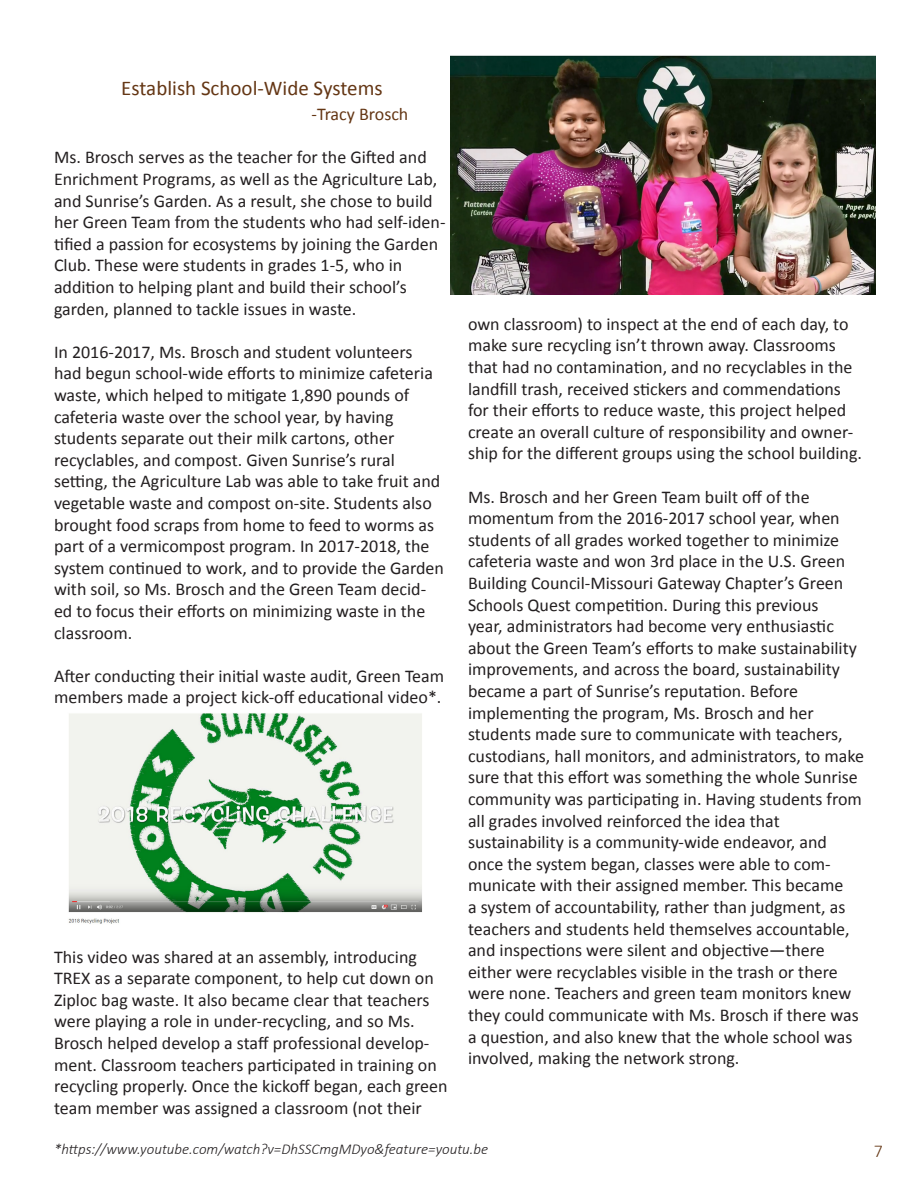
<style>
.page{position:relative;width:918px;height:1188px;background:#fff}
.page>*{position:absolute;margin:0;border:0;box-sizing:border-box;transform-origin:0 0}
.t1{font:21px "Calibri";color:#643614}
.t2{font:18px/21.6px "Calibri";color:#231f20}
.t3{font:18px "Calibri";color:#643614}
.t4{font:300 18px "Calibri";color:#643614}
.t5{font:italic 300 15px "Calibri";color:#231f20}
</style>
<div class="page">
<img style="left:68px;top:713px;width:354px;height:211px">
<img style="left:450px;top:55px;width:426px;height:240px">
<p class="t1" style="left:121px;top:75px;width:263px">Establish School-Wide Systems</p>
<p class="t3" style="left:312px;top:103px;width:98px">-Tracy Brosch</p>
<p class="t2" style="left:54px;top:147px;width:393px">Ms. Brosch serves as the teacher for the Gifted and Enrichment Programs, as well as the Agriculture Lab, and Sunrise’s Garden. As a result, she chose to build her Green Team from the students who had self-iden&shy;tified a passion for ecosystems by joining the Garden Club. These were students in grades 1-5, who in</p>
<p class="t2" style="left:54px;top:276px;width:354px">addition to helping plant and build their school’s</p>
<p class="t2" style="left:54px;top:298px;width:304px">garden, planned to tackle issues in waste.</p>
<p class="t2" style="left:54px;top:341px;width:392px">In 2016-2017, Ms. Brosch and student volunteers had begun school-wide efforts to minimize cafeteria waste, which helped to mitigate 1,890 pounds of cafeteria waste over the school year, by having students separate out their milk cartons, other recyclables, and compost. Given Sunrise’s rural setting, the Agriculture Lab was able to take fruit and vegetable waste and compost on-site. Students also brought food scraps from home to feed to worms as part of a vermicompost program. In 2017-2018, the system continued to work, and to provide the Garden with soil, so Ms. Brosch and the Green Team decid&shy;ed to focus their efforts on minimizing waste in the classroom.</p>
<p class="t2" style="left:54px;top:665px;width:392px">After conducting their initial waste audit, Green Team members made a project kick-off educational video*.</p>
<p class="t2" style="left:54px;top:946px;width:395px">This video was shared at an assembly, introducing TREX as a separate component, to help cut down on Ziploc bag waste. It also became clear that teachers were playing a role in under-recycling, and so Ms.<br>Brosch helped develop a staff professional develop&shy;ment. Classroom teachers participated in training on recycling properly. Once the kickoff began, each green team member was assigned a classroom (not their</p>
<p class="t2" style="left:468px;top:313px;width:396px">own classroom) to inspect at the end of each day, to make sure recycling isn’t thrown away. Classrooms that had no contamination, and no recyclables in the landfill trash, received stickers and commendations for their efforts to reduce waste, this project helped create an overall culture of responsibility and owner&shy;ship for the different groups using the school building.</p>
<p class="t2" style="left:468px;top:486px;width:343px">Ms. Brosch and her Green Team built off of the</p>
<p class="t2" style="left:468px;top:508px;width:390px">momentum from the 2016-2017 school year, when students of all grades worked together to minimize cafeteria waste and won 3rd place in the U.S. Green Building Council-Missouri Gateway Chapter’s Green Schools Quest competition. During this previous year, administrators had become very enthusiastic about the Green Team’s efforts to make sustainability improvements, and across the board, sustainability became a part of Sunrise’s reputation. Before</p>
<p class="t2" style="left:468px;top:702px;width:398px">implementing the program, Ms. Brosch and her students made sure to communicate with teachers, custodians, hall monitors, and administrators, to make sure that this effort was something the whole Sunrise community was participating in. Having students from all grades involved reinforced the idea that</p>
<p class="t2" style="left:468px;top:832px;width:392px">sustainability is a community-wide endeavor, and once the system began, classes were able to com&shy;municate with their assigned member. This became<br>a system of accountability, rather than judgment, as teachers and students held themselves accountable, and inspections were silent and objective—there either were recyclables visible in the trash or there were none. Teachers and green team monitors knew they could communicate with Ms. Brosch if there was a question, and also knew that the whole school was involved, making the network strong.</p>
<p class="t5" style="left:54px;top:1140px;width:436px">*https://www.youtube.com/watch?v=DhSSCmgMDyo&amp;feature=youtu.be</p>
<p class="t4" style="left:874px;top:1140px;width:11px">7</p>
</div>
